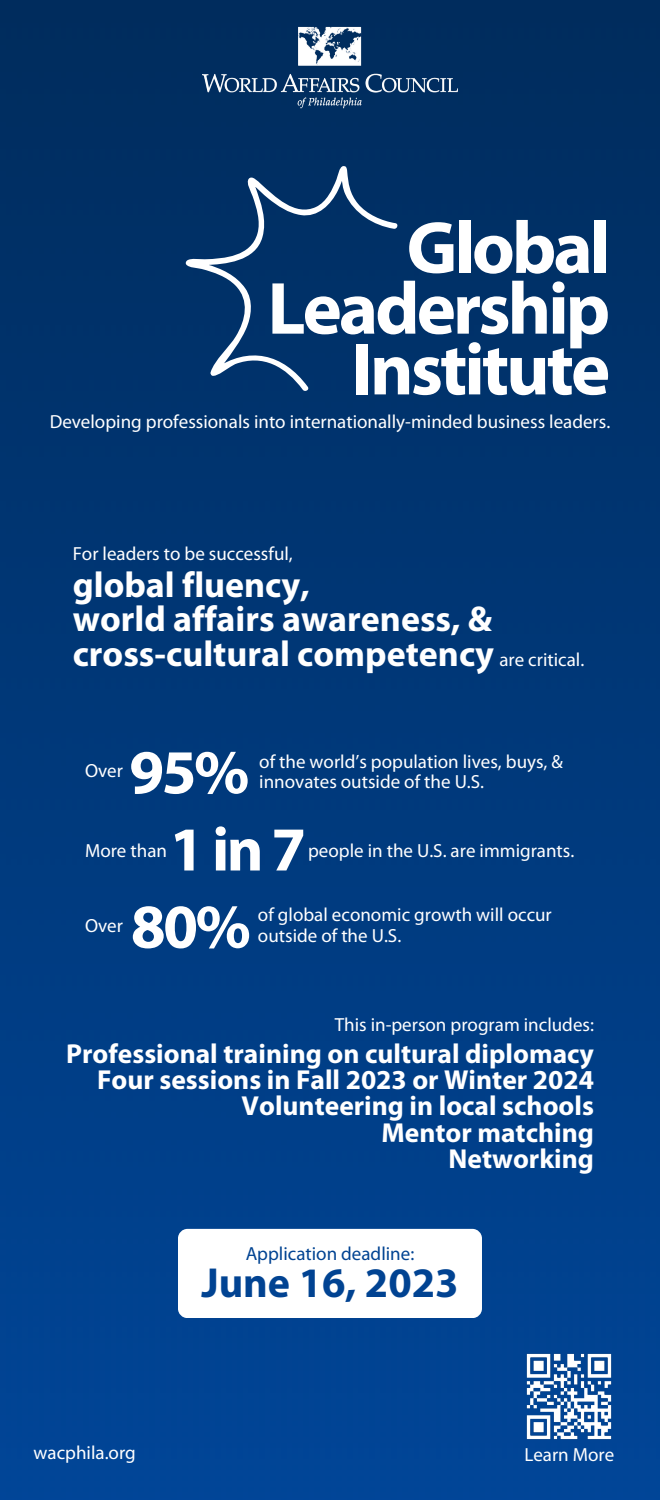
<style>
.page{position:relative;width:660px;height:1500px;background:#fff}
.page>*{position:absolute;margin:0;border:0;box-sizing:border-box;transform-origin:0 0}
.t1{font:700 74.5px/60.8px "Myriad Pro";letter-spacing:-.04em;color:#fff;text-align:right}
.t2{font:700 62.9px "Myriad Pro";letter-spacing:-.04em;color:#fff}
.t3{font:700 42.1px "Myriad Pro";color:#014392}
.t4{font:700 36px/34.5px "Myriad Pro";color:#fff}
.t5{font:700 27.5px/26.2px "Myriad Pro";color:#fff;text-align:right}
.t6{font:19px/20.2px "Myriad Pro";color:#fff}
.t7{font:19px "Myriad Pro";color:#014392}
.s1{font-weight:400;font-size:19px}
</style>
<div class="page">
<img style="left:0;top:0;width:660px;height:1500px">
<svg style="left:185px;top:166px;width:214px;height:226px;background:#123f72"></svg>
<img style="left:202px;top:26px;width:256px;height:83px">
<img style="left:520px;top:1348px;width:98px;height:97px">
<div style="left:178px;top:1229px;width:304px;height:89px;background:#fff;border-radius:10px"></div>
<h1 class="t1" style="left:267px;top:224px;width:344px">Global<br>Leadership<br>Institute</h1>
<p class="t6" style="left:50px;top:413px;width:562px">Developing professionals into internationally-minded business leaders.</p>
<p class="t6" style="left:73px;top:545px;width:222px">For leaders to be successful,</p>
<h3 class="t4" style="left:73px;top:571px;width:513px">global fluency,<br>world affairs awareness, &amp; cross-cultural competency <span class="s1">are critical.</span></h3>
<p class="t6" style="left:85px;top:762px;width:39px">Over</p>
<h2 class="t2" style="left:129px;top:746px;width:122px">95%</h2>
<p class="t6" style="left:259px;top:753px;width:305px">of the world’s population lives, buys, &amp; innovates outside of the U.S.</p>
<p class="t6" style="left:85px;top:842px;width:83px">More than</p>
<h2 class="t2" style="left:169px;top:823px;width:138px">1in7</h2>
<p class="t6" style="left:308px;top:842px;width:268px">people in the U.S. are immigrants.</p>
<p class="t6" style="left:85px;top:917px;width:39px">Over</p>
<h2 class="t2" style="left:131px;top:901px;width:122px">80%</h2>
<p class="t6" style="left:258px;top:907px;width:295px">of global economic growth will occur</p>
<p class="t6" style="left:258px;top:927px;width:145px">outside of the U.S.</p>
<p class="t6" style="left:335px;top:1016px;width:261px">This in-person program includes:</p>
<h3 class="t5" style="left:66px;top:1043px;width:529px">Professional training on cultural diplomacy<br>Four sessions in Fall 2023 or Winter 2024<br>Volunteering in local schools<br>Mentor matching<br>Networking</h3>
<p class="t6" style="left:34px;top:1444px;width:104px">wacphila.org</p>
<p class="t7" style="left:246px;top:1246px;width:170px">Application deadline:</p>
<h3 class="t3" style="left:201px;top:1265px;width:259px">June 16, 2023</h3>
<p class="t6" style="left:524px;top:1446px;width:91px">Learn More</p>
</div>
